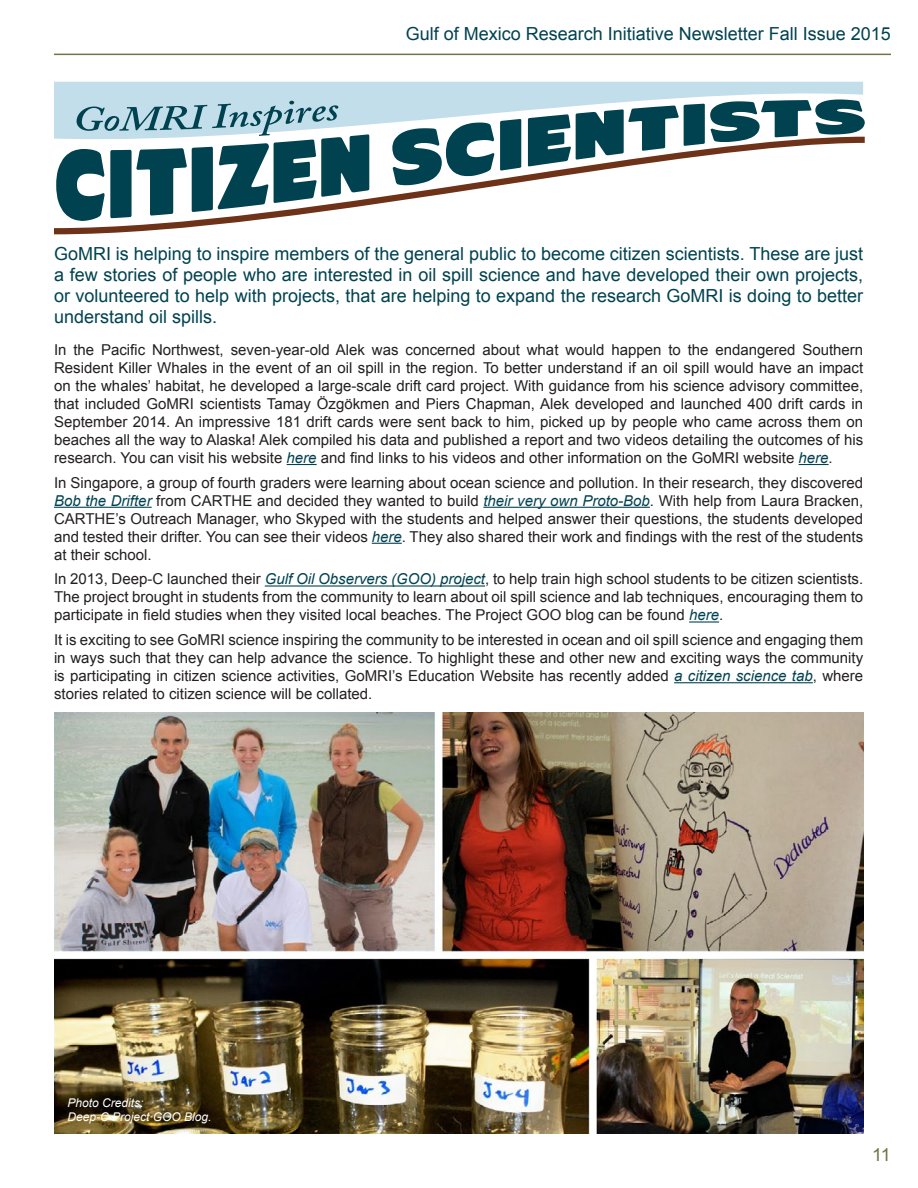
<style>
.page{position:relative;width:918px;height:1188px;background:#fff}
.page>*{position:absolute;margin:0;border:0;box-sizing:border-box;transform-origin:0 0}
.t1{font:18px/21px "Arial";color:#004250;text-align:justify}
.t2{font:18px "Arial";color:#6e7645}
.t3{font:15px/18px "Arial";color:#231f20;text-align:justify}
.Captions{font:italic 12px/13.5px "Arial";color:#fff}
.s1{font-style:italic;color:#004250}
</style>
<div class="page">
<hr style="left:54px;top:54px;width:837px;height:1px;background:#6e7645">
<hr style="left:287px;top:464px;width:30px;height:1px;background:#004250">
<hr style="left:799px;top:464px;width:30px;height:1px;background:#004250">
<hr style="left:54px;top:507px;width:98px;height:1px;background:#004250">
<hr style="left:483px;top:507px;width:167px;height:1px;background:#004250">
<hr style="left:372px;top:543px;width:30px;height:1px;background:#004250">
<hr style="left:265px;top:585px;width:220px;height:2px;background:#004250">
<hr style="left:689px;top:621px;width:30px;height:2px;background:#004250">
<hr style="left:674px;top:682px;width:139px;height:1px;background:#004250">
<img style="left:54px;top:713px;width:810px;height:421px">
<svg style="left:54px;top:82px;width:809px;height:55px;background:#c8e1ec"></svg>
<svg style="left:392px;top:123px;width:102px;height:14px"></svg>
<svg style="left:500px;top:119px;width:21px;height:18px"></svg>
<svg style="left:528px;top:99px;width:337px;height:38px"></svg>
<svg style="left:54px;top:137px;width:811px;height:97px"></svg>
<svg style="left:56px;top:101px;width:313px;height:120px"></svg>
<p class="t1" style="left:406px;top:23px;width:487px">Gulf of Mexico Research Initiative Newsletter Fall Issue 2015</p>
<p class="t1" style="left:54px;top:244px;width:811px">GoMRI is helping to inspire members of the general public to become citizen scientists. These are just a few stories of people who are interested in oil spill science and have developed their own projects, or volunteered to help with projects, that are helping to expand the research GoMRI is doing to better understand oil spills.</p>
<p class="t3" style="left:54px;top:341px;width:811px">In the Pacific Northwest, seven-year-old Alek was concerned about what would happen to the endangered Southern Resident Killer Whales in the event of an oil spill in the region. To better understand if an oil spill would have an impact on the whales’ habitat, he developed a large-scale drift card project. With guidance from his science advisory committee, that included GoMRI scientists Tamay Özgökmen and Piers Chapman, Alek developed and launched 400 drift cards in September 2014. An impressive 181 drift cards were sent back to him, picked up by people who came across them on beaches all the way to Alaska! Alek compiled his data and published a report and two videos detailing the outcomes of his research. You can visit his website <span class="s1">here</span> and find links to his videos and other information on the GoMRI website <span class="s1">here</span>.</p>
<p class="t3" style="left:54px;top:474px;width:811px">In Singapore, a group of fourth graders were learning about ocean science and pollution. In their research, they discovered <span class="s1">Bob the Drifter</span> from CARTHE and decided they wanted to build <span class="s1">their very own Proto-Bob</span>. With help from Laura Bracken, CARTHE’s Outreach Manager, who Skyped with the students and helped answer their questions, the students developed and tested their drifter. You can see their videos <span class="s1">here</span>. They also shared their work and findings with the rest of the students at their school.</p>
<p class="t3" style="left:54px;top:570px;width:811px">In 2013, Deep-C launched their <span class="s1">Gulf Oil Observers (GOO) project</span>, to help train high school students to be citizen scientists.<br>The project brought in students from the community to learn about oil spill science and lab techniques, encouraging them to participate in field studies when they visited local beaches. The Project GOO blog can be found <span class="s1">here</span>.</p>
<p class="t3" style="left:54px;top:631px;width:811px">It is exciting to see GoMRI science inspiring the community to be interested in ocean and oil spill science and engaging them in ways such that they can help advance the science. To highlight these and other new and exciting ways the community is participating in citizen science activities, GoMRI’s Education Website has recently added <span class="s1">a citizen science tab</span>, where stories related to citizen science will be collated.</p>
<p class="Captions" style="left:68px;top:1096px;width:146px">Photo Credits:<br>Deep-C Project GOO Blog.</p>
<p class="t2" style="left:872px;top:1143px;width:20px">11</p>
</div>
